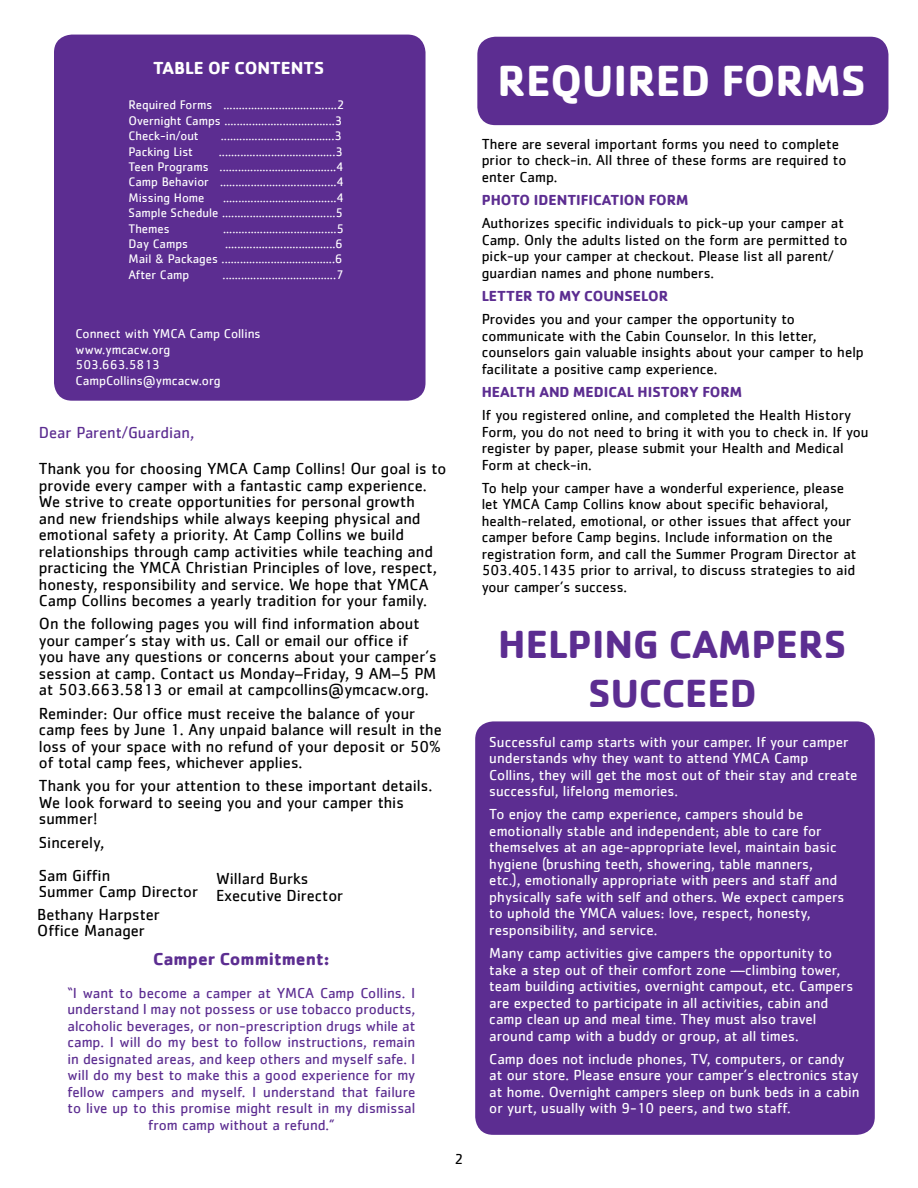
<style>
.page{position:relative;width:918px;height:1188px;background:#fff}
.page>*{position:absolute;margin:0;border:0;box-sizing:border-box;transform-origin:0 0}
.t1{font:700 45px "Cachet";color:#fff}
.t2{font:700 40.5px/48.6px "Cachet";color:#5c2d91;text-align:center}
.t3{font:700 18px "Cachet";color:#5c2d91}
.t4{font:700 18px "Cachet";color:#fff}
.t5{font:16.5px/16.5px "Cachet";color:#000}
.t6{font:16.5px "Cachet";color:#5c2d91}
.t7{font:15px/16.5px "Cachet";color:#fff}
.t8{font:15px/16.5px "Cachet";color:#000}
.t9{font:15px/16.5px "Cachet";color:#5c2d91;text-align:center}
.t10{font:700 15px "Cachet";color:#5c2d91}
.t11{font:13.35px/15.9px "Cachet";color:#fff}
.t12{font:12.9px/15.5px "Cachet";color:#fff;text-align:justify}
</style>
<div class="page">
<div style="left:54px;top:35px;width:372px;height:366px;background:#5c2d91;border-radius:18px"></div>
<div style="left:477px;top:37px;width:411px;height:88px;background:#5c2d91;border-radius:18px"></div>
<div style="left:475px;top:721px;width:400px;height:414px;background:#5c2d91;border-radius:18px"></div>
<p class="t4" style="left:153px;top:56px;width:173px">TABLE OF CONTENTS</p>
<p class="t12" style="left:129px;top:97px;width:217px;text-align:left">Required Forms .....................................2<br>Overnight Camps ....................................3<br>Check-in/out</p>
<p class="t12" style="left:221px;top:128px;width:123px">.....................................3</p>
<p class="t12" style="left:129px;top:143px;width:217px;text-indent:90px">......................................3<br>Teen Programs ......................................4<br>Camp Behavior ......................................4<br>Missing Home</p>
<p class="t12" style="left:129px;top:143px;width:66px">Packing List</p>
<p class="t12" style="left:129px;top:189px;width:217px;text-indent:94px">.....................................4<br>Sample Schedule .....................................5<br>Themes</p>
<p class="t12" style="left:223px;top:220px;width:123px">.....................................5</p>
<p class="t12" style="left:129px;top:236px;width:216px;text-indent:97px">....................................6<br>Mail &amp; Packages .....................................6<br>After Camp</p>
<p class="t12" style="left:129px;top:236px;width:61px">Day Camps</p>
<p class="t12" style="left:223px;top:266px;width:123px">.....................................7</p>
<p class="t11" style="left:76px;top:325px;width:187px">Connect with YMCA Camp Collins www.ymcacw.org<br>503.663.5813<br>CampCollins@ymcacw.org</p>
<p class="t6" style="left:39px;top:423px;width:157px">Dear Parent/Guardian,</p>
<p class="t5" style="left:39px;top:460px;width:409px">Thank you for choosing YMCA Camp Collins! Our goal is to provide every camper with a fantastic camp experience.<br>We strive to create opportunities for personal growth<br>and new friendships while always keeping physical and emotional safety a priority. At Camp Collins we build relationships through camp activities while teaching and practicing the YMCA Christian Principles of love, respect, honesty, responsibility and service. We hope that YMCA Camp Collins becomes a yearly tradition for your family.</p>
<p class="t5" style="left:39px;top:615px;width:399px">On the following pages you will find information about your camper’s stay with us. Call or email our office if you have any questions or concerns about your camper’s session at camp. Contact us Monday–Friday, 9 AM–5 PM at 503.663.5813 or email at campcollins@ymcacw.org.</p>
<p class="t5" style="left:39px;top:705px;width:404px">Reminder: Our office must receive the balance of your camp fees by June 1. Any unpaid balance will result in the loss of your space with no refund of your deposit or 50% of total camp fees, whichever applies.</p>
<p class="t5" style="left:39px;top:777px;width:395px">Thank you for your attention to these important details.<br>We look forward to seeing you and your camper this summer!</p>
<p class="t5" style="left:39px;top:825px;width:73px;line-height:33px">Sincerely,<br>Sam Giffin</p>
<p class="t5" style="left:37px;top:880px;width:162px;line-height:22.6px">Summer Camp Director<br>Bethany Harpster</p>
<p class="t5" style="left:37px;top:922px;width:109px">Office Manager</p>
<p class="t5" style="left:216px;top:870px;width:129px">Willard Burks<br>Executive Director</p>
<p class="t3" style="left:153px;top:947px;width:178px">Camper Commitment:</p>
<p class="t9" style="left:68px;top:984px;width:349px">“I want to become a camper at YMCA Camp Collins. I understand I may not possess or use tobacco products, alcoholic beverages, or non-prescription drugs while at camp. I will do my best to follow instructions, remain in designated areas, and keep others and myself safe. I will do my best to make this a good experience for my fellow campers and myself. I understand that failure to live up to this promise might result in my dismissal from camp without a refund.”</p>
<p class="t8" style="left:455px;top:1151px;width:10px">2</p>
<h1 class="t1" style="left:498px;top:52px;width:370px">REQUIRED FORMS</h1>
<p class="t8" style="left:482px;top:135px;width:366px">There are several important forms you need to complete prior to check-in. All three of these forms are required to enter Camp.</p>
<p class="t10" style="left:482px;top:190px;width:208px">PHOTO IDENTIFICATION FORM</p>
<p class="t8" style="left:482px;top:215px;width:367px">Authorizes specific individuals to pick-up your camper at Camp. Only the adults listed on the form are permitted to pick-up your camper at checkout. Please list all parent/ guardian names and phone numbers.</p>
<p class="t10" style="left:482px;top:286px;width:188px">LETTER TO MY COUNSELOR</p>
<p class="t8" style="left:482px;top:311px;width:384px">Provides you and your camper the opportunity to communicate with the Cabin Counselor. In this letter, counselors gain valuable insights about your camper to help facilitate a positive camp experience.</p>
<p class="t10" style="left:482px;top:382px;width:262px">HEALTH AND MEDICAL HISTORY FORM</p>
<p class="t8" style="left:482px;top:407px;width:389px">If you registered online, and completed the Health History Form, you do not need to bring it with you to check in. If you register by paper, please submit your Health and Medical Form at check-in.</p>
<p class="t8" style="left:482px;top:479px;width:376px">To help your camper have a wonderful experience, please let YMCA Camp Collins know about specific behavioral, health-related, emotional, or other issues that affect your camper before Camp begins. Include information on the registration form, and call the Summer Program Director at 503.405.1435 prior to arrival, to discuss strategies to aid your camper’s success.</p>
<h2 class="t2" style="left:498px;top:619px;width:350px">HELPING CAMPERS<br>SUCCEED</h2>
<p class="t7" style="left:489px;top:733px;width:370px">Successful camp starts with your camper. If your camper understands why they want to attend YMCA Camp<br>Collins, they will get the most out of their stay and create successful, lifelong memories.</p>
<p class="t7" style="left:489px;top:806px;width:357px">To enjoy the camp experience, campers should be emotionally stable and independent; able to care for themselves at an age-appropriate level, maintain basic hygiene (brushing teeth, showering, table manners, etc.), emotionally appropriate with peers and staff and physically safe with self and others. We expect campers to uphold the YMCA values: love, respect, honesty, responsibility, and service.</p>
<p class="t7" style="left:489px;top:945px;width:365px">Many camp activities give campers the opportunity to take a step out of their comfort zone —climbing tower, team building activities, overnight campout, etc. Campers are expected to participate in all activities, cabin and camp clean up and meal time. They must also travel around camp with a buddy or group, at all times.</p>
<p class="t7" style="left:489px;top:1050px;width:372px">Camp does not include phones, TV, computers, or candy at our store. Please ensure your camper’s electronics stay at home. Overnight campers sleep on bunk beds in a cabin or yurt, usually with 9-10 peers, and two staff.</p>
</div>
